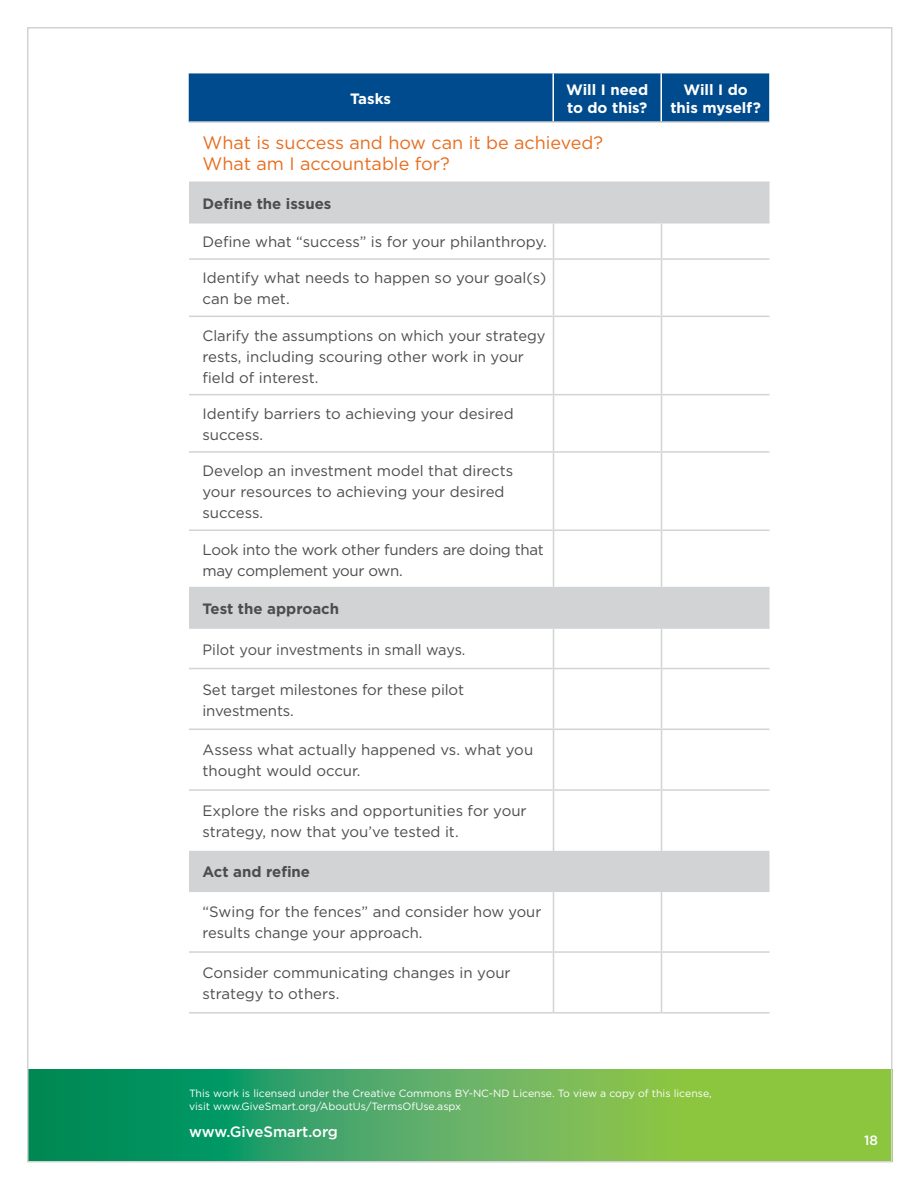
<style>
.page{position:relative;width:918px;height:1188px;background:#fff}
.page>*{position:absolute;margin:0;border:0;box-sizing:border-box;transform-origin:0 0}
.t1{font:18px/21px "Gotham";color:#e86d1f}
.t2{font:15px/21px "Gotham";color:#4d4d4f}
.t3{font:15px/21px "Gotham";letter-spacing:-.02em;color:#4d4d4f}
.t4{font:700 15px "Gotham";color:#4d4d4f}
.t5{font:700 15px/18px "Gotham";color:#fff}
.t6{font:500 15px "Gotham";color:#fff}
.t7{font:500 13.5px "Gotham";color:#fff}
.t8{font:10.5px/12.6px "Gotham";color:#fff}
</style>
<div class="page">
<svg style="left:30px;top:1070px;width:859px;height:89px;background:#54ae57"></svg>
<svg style="left:189px;top:183px;width:581px;height:708px"></svg>
<hr style="left:189px;top:182px;width:365px;height:1px;background:#d1d3d4">
<hr style="left:554px;top:182px;width:108px;height:1px;background:#d1d3d4">
<hr style="left:553px;top:183px;width:1px;height:39px;background:#d1d3d4">
<hr style="left:662px;top:182px;width:108px;height:1px;background:#d1d3d4">
<hr style="left:661px;top:183px;width:1px;height:39px;background:#d1d3d4">
<hr style="left:189px;top:222px;width:365px;height:2px;background:#d1d3d4">
<hr style="left:554px;top:222px;width:108px;height:2px;background:#d1d3d4">
<hr style="left:553px;top:224px;width:1px;height:34px;background:#d1d3d4">
<hr style="left:662px;top:222px;width:108px;height:2px;background:#d1d3d4">
<hr style="left:661px;top:224px;width:1px;height:34px;background:#d1d3d4">
<hr style="left:189px;top:258px;width:365px;height:2px;background:#d1d3d4">
<hr style="left:554px;top:258px;width:108px;height:2px;background:#d1d3d4">
<hr style="left:553px;top:260px;width:1px;height:56px;background:#d1d3d4">
<hr style="left:662px;top:258px;width:108px;height:2px;background:#d1d3d4">
<hr style="left:661px;top:260px;width:1px;height:56px;background:#d1d3d4">
<hr style="left:189px;top:316px;width:365px;height:1px;background:#d1d3d4">
<hr style="left:554px;top:316px;width:108px;height:1px;background:#d1d3d4">
<hr style="left:553px;top:317px;width:1px;height:77px;background:#d1d3d4">
<hr style="left:662px;top:316px;width:108px;height:1px;background:#d1d3d4">
<hr style="left:661px;top:317px;width:1px;height:77px;background:#d1d3d4">
<hr style="left:189px;top:394px;width:365px;height:1px;background:#d1d3d4">
<hr style="left:554px;top:394px;width:108px;height:1px;background:#d1d3d4">
<hr style="left:553px;top:395px;width:1px;height:56px;background:#d1d3d4">
<hr style="left:662px;top:394px;width:108px;height:1px;background:#d1d3d4">
<hr style="left:661px;top:395px;width:1px;height:56px;background:#d1d3d4">
<hr style="left:189px;top:451px;width:365px;height:2px;background:#d1d3d4">
<hr style="left:554px;top:451px;width:108px;height:2px;background:#d1d3d4">
<hr style="left:553px;top:453px;width:1px;height:76px;background:#d1d3d4">
<hr style="left:662px;top:451px;width:108px;height:2px;background:#d1d3d4">
<hr style="left:661px;top:453px;width:1px;height:76px;background:#d1d3d4">
<hr style="left:189px;top:529px;width:365px;height:2px;background:#d1d3d4">
<hr style="left:554px;top:529px;width:108px;height:2px;background:#d1d3d4">
<hr style="left:553px;top:531px;width:1px;height:56px;background:#d1d3d4">
<hr style="left:662px;top:529px;width:108px;height:2px;background:#d1d3d4">
<hr style="left:661px;top:531px;width:1px;height:56px;background:#d1d3d4">
<hr style="left:189px;top:587px;width:365px;height:1px;background:#d1d3d4">
<hr style="left:554px;top:587px;width:108px;height:1px;background:#d1d3d4">
<hr style="left:553px;top:588px;width:1px;height:39px;background:#d1d3d4">
<hr style="left:662px;top:587px;width:108px;height:1px;background:#d1d3d4">
<hr style="left:661px;top:588px;width:1px;height:39px;background:#d1d3d4">
<hr style="left:189px;top:627px;width:365px;height:2px;background:#d1d3d4">
<hr style="left:554px;top:627px;width:108px;height:2px;background:#d1d3d4">
<hr style="left:553px;top:629px;width:1px;height:39px;background:#d1d3d4">
<hr style="left:662px;top:627px;width:108px;height:2px;background:#d1d3d4">
<hr style="left:661px;top:629px;width:1px;height:39px;background:#d1d3d4">
<hr style="left:189px;top:668px;width:365px;height:1px;background:#d1d3d4">
<hr style="left:554px;top:668px;width:108px;height:1px;background:#d1d3d4">
<hr style="left:553px;top:669px;width:1px;height:60px;background:#d1d3d4">
<hr style="left:662px;top:668px;width:108px;height:1px;background:#d1d3d4">
<hr style="left:661px;top:669px;width:1px;height:60px;background:#d1d3d4">
<hr style="left:189px;top:729px;width:365px;height:1px;background:#d1d3d4">
<hr style="left:554px;top:729px;width:108px;height:1px;background:#d1d3d4">
<hr style="left:553px;top:730px;width:1px;height:59px;background:#d1d3d4">
<hr style="left:662px;top:729px;width:108px;height:1px;background:#d1d3d4">
<hr style="left:661px;top:730px;width:1px;height:59px;background:#d1d3d4">
<hr style="left:189px;top:789px;width:365px;height:2px;background:#d1d3d4">
<hr style="left:554px;top:789px;width:108px;height:2px;background:#d1d3d4">
<hr style="left:553px;top:791px;width:1px;height:60px;background:#d1d3d4">
<hr style="left:662px;top:789px;width:108px;height:2px;background:#d1d3d4">
<hr style="left:661px;top:791px;width:1px;height:60px;background:#d1d3d4">
<hr style="left:553px;top:851px;width:1px;height:40px;background:#d1d3d4">
<hr style="left:661px;top:851px;width:1px;height:40px;background:#d1d3d4">
<hr style="left:189px;top:891px;width:365px;height:1px;background:#d1d3d4">
<hr style="left:554px;top:891px;width:108px;height:1px;background:#d1d3d4">
<hr style="left:553px;top:892px;width:1px;height:59px;background:#d1d3d4">
<hr style="left:662px;top:891px;width:108px;height:1px;background:#d1d3d4">
<hr style="left:661px;top:892px;width:1px;height:59px;background:#d1d3d4">
<hr style="left:189px;top:951px;width:365px;height:2px;background:#d1d3d4">
<hr style="left:554px;top:951px;width:108px;height:2px;background:#d1d3d4">
<hr style="left:553px;top:953px;width:1px;height:59px;background:#d1d3d4">
<hr style="left:662px;top:951px;width:108px;height:2px;background:#d1d3d4">
<hr style="left:661px;top:953px;width:1px;height:59px;background:#d1d3d4">
<hr style="left:189px;top:1012px;width:365px;height:2px;background:#d1d3d4">
<hr style="left:554px;top:1012px;width:108px;height:2px;background:#d1d3d4">
<hr style="left:662px;top:1012px;width:108px;height:2px;background:#d1d3d4">
<div style="left:189px;top:73px;width:580px;height:48px;background:#004b8d"></div>
<hr style="left:189px;top:121px;width:364px;height:2px;background:#d1d3d4">
<hr style="left:553px;top:121px;width:108px;height:2px;background:#d1d3d4">
<hr style="left:661px;top:121px;width:108px;height:2px;background:#d1d3d4">
<hr style="left:552px;top:73px;width:2px;height:48px;background:#fff">
<hr style="left:660px;top:73px;width:2px;height:48px;background:#fff">
<p class="t5" style="left:350px;top:89px;width:42px">Tasks</p>
<p class="t5" style="left:566px;top:80px;width:84px">Will I need to do this?</p>
<p class="t5" style="left:670px;top:80px;width:92px;text-align:center">Will I do this myself?</p>
<p class="t1" style="left:202px;top:132px;width:402px">What is success and how can it be achieved?<br>What am I accountable for?</p>
<p class="t4" style="left:202px;top:195px;width:131px">Define the issues</p>
<p class="t2" style="left:202px;top:231px;width:346px">Define what “success” is for your philanthropy.</p>
<p class="t2" style="left:202px;top:267px;width:345px">Identify what needs to happen so your goal(s) can be met.</p>
<p class="t2" style="left:202px;top:325px;width:345px">Clarify the assumptions on which your strategy rests, including scouring other work in your field of interest.</p>
<p class="t2" style="left:203px;top:403px;width:313px">Identify barriers to achieving your desired success.</p>
<p class="t2" style="left:203px;top:460px;width:312px">Develop an investment model that directs your resources to achieving your desired success.</p>
<p class="t3" style="left:203px;top:539px;width:343px">Look into the work other funders are doing that may complement your own.</p>
<p class="t4" style="left:203px;top:600px;width:138px">Test the approach</p>
<p class="t2" style="left:202px;top:638px;width:265px">Pilot your investments in small ways.</p>
<p class="t2" style="left:202px;top:679px;width:263px">Set target milestones for these pilot investments.</p>
<p class="t2" style="left:202px;top:739px;width:332px">Assess what actually happened vs. what you thought would occur.</p>
<p class="t2" style="left:202px;top:800px;width:326px">Explore the risks and opportunities for your strategy, now that you’ve tested it.</p>
<p class="t4" style="left:202px;top:863px;width:109px">Act and refine</p>
<p class="t2" style="left:202px;top:901px;width:340px">“Swing for the fences” and consider how your results change your approach.</p>
<p class="t2" style="left:202px;top:962px;width:310px">Consider communicating changes in your strategy to others.</p>
<p class="t8" style="left:189px;top:1087px;width:524px">This work is licensed under the Creative Commons BY-NC-ND License. To view a copy of this license, visit www.GiveSmart.org/AboutUs/TermsOfUse.aspx</p>
<p class="t6" style="left:189px;top:1123px;width:151px">www.GiveSmart.org</p>
<p class="t7" style="left:864px;top:1133px;width:15px">18</p>
</div>
